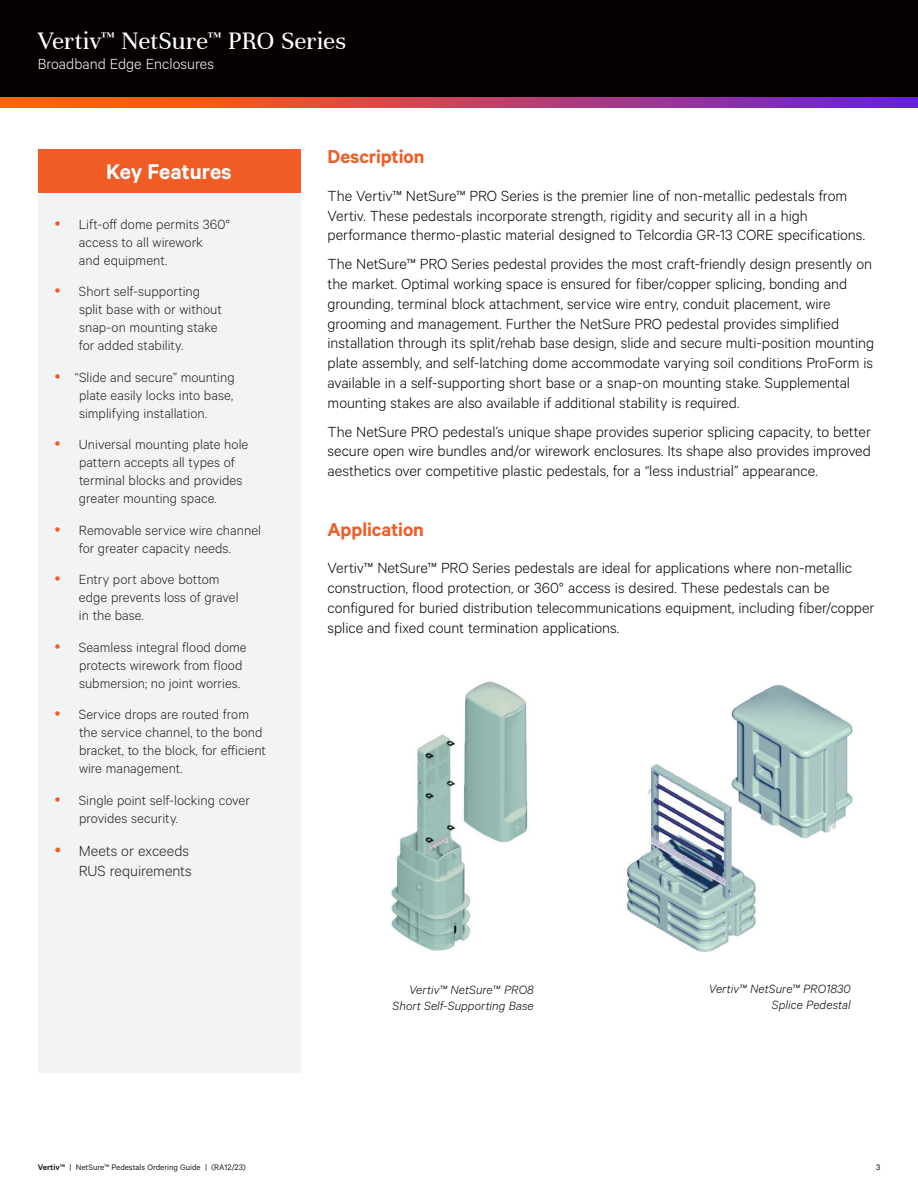
<style>
.page{position:relative;width:918px;height:1188px;background:#fff}
.page>*{position:absolute;margin:0;border:0;box-sizing:border-box;transform-origin:0 0}
.Vertiv_Cover_Title{font:27px "Unna";letter-spacing:-.01em;color:#fff}
.Orange_Box_Heading{font:600 24px "Calibre";letter-spacing:-.005em;color:#fff}
.Vertiv_Orange_Main_Heading{font:600 21px "Calibre";letter-spacing:-.005em;color:#f15b24}
.Vertiv_Body_Text{font:300 16.5px/19.8px "Calibre";color:#060101}
.t1{font:300 16.5px/19.8px "Calibre";color:#231f20}
.Vertiv_Cover_Title-2{font:300 16.5px "Calibre";color:#fff}
.t2{font:300 15px/18px "Calibre";color:#231f20}
.Vertiv_Caption{font:italic 300 13.5px/16.2px "Calibre";letter-spacing:.005em;color:#060101;text-align:right}
.Page_Number_Left{font:9px "Calibre";color:#231f20}
.Page_Number_Right{font:9px "Calibre";color:#060101}
.s1{font-weight:600}
</style>
<div class="page">
<div style="left:0;top:0;width:918px;height:108px;background:#060101"></div>
<svg style="left:0;top:98px;width:918px;height:10px;background:#c14361"></svg>
<div style="left:38px;top:149px;width:263px;height:44px;background:#f15b24"></div>
<div style="left:38px;top:193px;width:263px;height:880px;background:#f2f3f4"></div>
<img style="left:627px;top:684px;width:226px;height:268px">
<img style="left:391px;top:681px;width:137px;height:270px">
<p class="Vertiv_Cover_Title" style="left:38px;top:26px;width:310px">Vertiv<sup>™</sup> NetSure<sup>™</sup> PRO Series</p>
<p class="Vertiv_Cover_Title-2" style="left:38px;top:54px;width:178px">Broadband Edge Enclosures</p>
<p class="Orange_Box_Heading" style="left:106px;top:157px;width:127px">Key Features</p>
<p class="t2" style="left:79px;top:215px;width:153px">Lift-off dome permits 360° access to all wirework<br>and equipment.</p>
<p class="t2" style="left:79px;top:282px;width:145px">Short self-supporting split base with or without snap-on mounting stake for added stability.</p>
<p class="t2" style="left:75px;top:368px;width:161px;text-align:justify">“Slide and secure” mounting plate easily locks into base, simplifying installation.</p>
<p class="t2" style="left:79px;top:435px;width:171px">Universal mounting plate hole pattern accepts all types of terminal blocks and provides greater mounting space.</p>
<p class="t2" style="left:79px;top:521px;width:184px">Removable service wire channel for greater capacity needs.</p>
<p class="t2" style="left:79px;top:570px;width:161px">Entry port above bottom edge prevents loss of gravel in the base.</p>
<p class="t2" style="left:79px;top:638px;width:169px">Seamless integral flood dome protects wirework from flood submersion; no joint worries.</p>
<p class="t2" style="left:79px;top:705px;width:189px">Service drops are routed from the service channel, to the bond bracket, to the block, for efficient wire management.</p>
<p class="t2" style="left:79px;top:791px;width:173px">Single point self-locking cover provides security.</p>
<p class="t1" style="left:79px;top:840px;width:115px">Meets or exceeds<br>RUS requirements</p>
<p class="Vertiv_Orange_Main_Heading" style="left:328px;top:144px;width:98px">Description</p>
<p class="Vertiv_Body_Text" style="left:328px;top:185px;width:539px">The Vertiv™ NetSure™ PRO Series is the premier line of non-metallic pedestals from<br>Vertiv. These pedestals incorporate strength, rigidity and security all in a high performance thermo-plastic material designed to Telcordia GR-13 CORE specifications.</p>
<p class="Vertiv_Body_Text" style="left:328px;top:253px;width:548px">The NetSure™ PRO Series pedestal provides the most craft-friendly design presently on the market. Optimal working space is ensured for fiber/copper splicing, bonding and grounding, terminal block attachment, service wire entry, conduit placement, wire grooming and management. Further the NetSure PRO pedestal provides simplified installation through its split/rehab base design, slide and secure multi-position mounting plate assembly, and self-latching dome accommodate varying soil conditions ProForm is available in a self-supporting short base or a snap-on mounting stake. Supplemental mounting stakes are also available if additional stability is required.</p>
<p class="Vertiv_Body_Text" style="left:328px;top:421px;width:545px;text-align:justify">The NetSure PRO pedestal’s unique shape provides superior splicing capacity, to better secure open wire bundles and/or wirework enclosures. Its shape also provides improved aesthetics over competitive plastic pedestals, for a “less industrial” appearance.</p>
<p class="Vertiv_Orange_Main_Heading" style="left:328px;top:517px;width:98px">Application</p>
<p class="Vertiv_Body_Text" style="left:328px;top:558px;width:548px">Vertiv™ NetSure™ PRO Series pedestals are ideal for applications where non-metallic construction, flood protection, or 360° access is desired. These pedestals can be configured for buried distribution telecommunications equipment, including fiber/copper splice and fixed count termination applications.</p>
<p class="Vertiv_Caption" style="left:393px;top:981px;width:143px">Vertiv™ NetSure™ PRO8<br>Short Self-Supporting Base</p>
<p class="Vertiv_Caption" style="left:709px;top:980px;width:143px">Vertiv™ NetSure™ PRO1830<br>Splice Pedestal</p>
<p class="Page_Number_Left" style="left:38px;top:1162px;width:210px"><span class="s1">Vertiv™</span> | NetSure™ Pedestals Ordering Guide | (RA12/23)</p>
<p class="Page_Number_Right" style="left:876px;top:1162px;width:6px">3</p>
</div>
